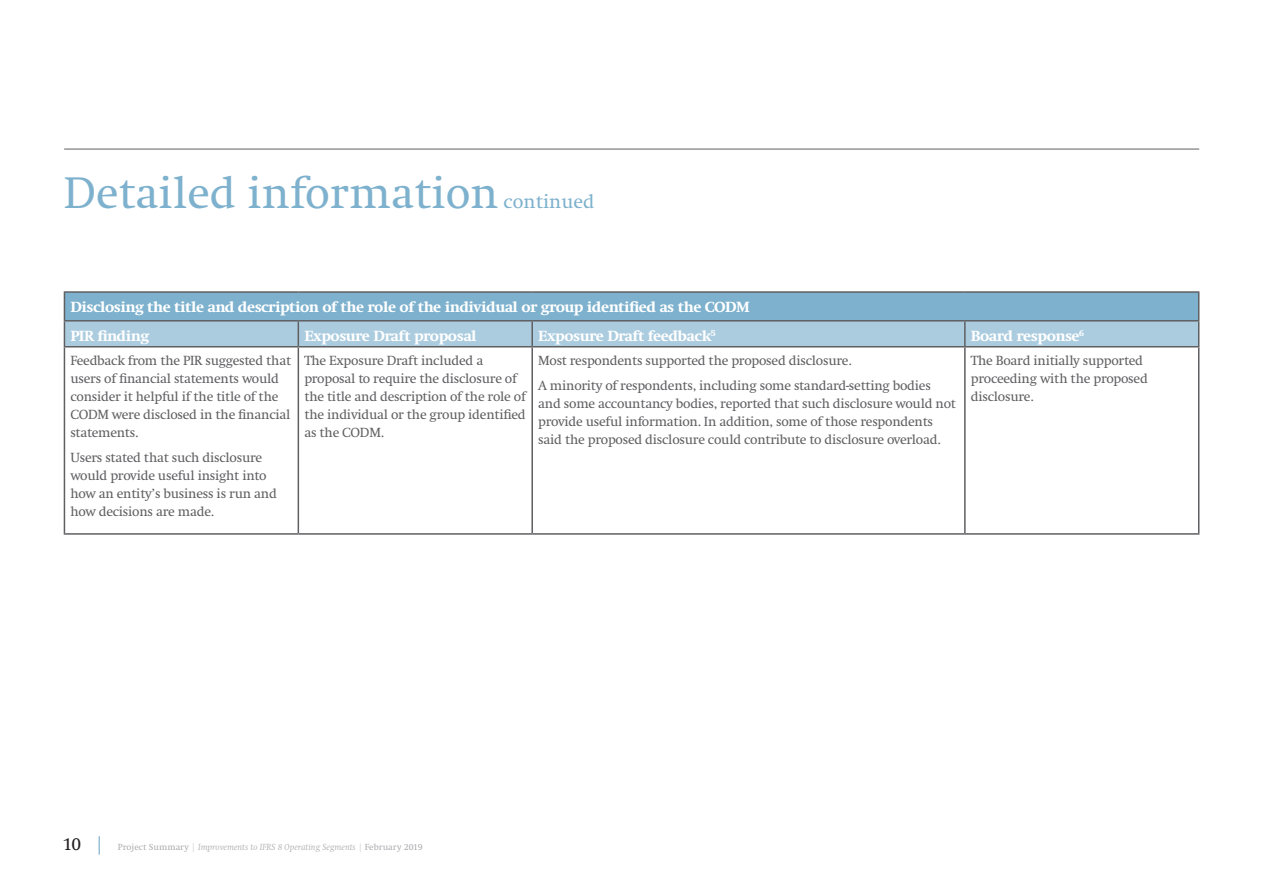
<style>
.page{position:relative;width:1263px;height:893px;background:#fff}
.page>*{position:absolute;margin:0;border:0;box-sizing:border-box;transform-origin:0 0}
.Level_1_heading{font:45px "Swift LT Pro";color:#7db1cd}
.Level_1_heading-2{font:19.5px "Swift LT Pro";color:#7db1cd}
.Detailed_info_table{font:800 15px "Swift LT Pro";color:#fff}
.Detailed_info_table-2{font:13.5px/18px "Swift LT Pro";letter-spacing:-.02em;color:#5f5f62}
.t1{font:italic 9px "Swift LT Pro";color:#abacb0}
.s1{font-style:normal;font-size:18px;color:#231f20}
.s2{font-style:normal;font-size:18px;color:#7db1cd}
.s3{font-style:normal}
.s4{font-style:normal;color:#d3d4d6}
</style>
<div class="page">
<hr style="left:64px;top:149px;width:1135px;height:1px;background:#5f5f62">
<hr style="left:64px;top:291px;width:234px;height:2px;background:#5f5f62">
<hr style="left:298px;top:291px;width:234px;height:2px;background:#5f5f62">
<hr style="left:532px;top:291px;width:433px;height:2px;background:#5f5f62">
<hr style="left:965px;top:291px;width:234px;height:2px;background:#5f5f62">
<svg style="left:64px;top:293px;width:1135px;height:53px;background:#90bad1"></svg>
<hr style="left:64px;top:346px;width:234px;height:1px;background:#5f5f62">
<hr style="left:64px;top:347px;width:1px;height:186px;background:#5f5f62">
<hr style="left:298px;top:346px;width:234px;height:1px;background:#5f5f62">
<hr style="left:298px;top:347px;width:1px;height:186px;background:#5f5f62">
<hr style="left:532px;top:346px;width:433px;height:1px;background:#5f5f62">
<hr style="left:531px;top:347px;width:2px;height:186px;background:#5f5f62">
<hr style="left:965px;top:346px;width:234px;height:1px;background:#5f5f62">
<hr style="left:964px;top:347px;width:2px;height:186px;background:#5f5f62">
<hr style="left:1198px;top:347px;width:1px;height:186px;background:#5f5f62">
<hr style="left:64px;top:533px;width:234px;height:2px;background:#5f5f62">
<hr style="left:298px;top:533px;width:234px;height:2px;background:#5f5f62">
<hr style="left:532px;top:533px;width:433px;height:2px;background:#5f5f62">
<hr style="left:965px;top:533px;width:234px;height:2px;background:#5f5f62">
<p class="Level_1_heading" style="left:64px;top:167px;width:436px">Detailed information</p>
<p class="Level_1_heading-2" style="left:504px;top:190px;width:93px">continued</p>
<p class="Detailed_info_table" style="left:70px;top:298px;width:680px">Disclosing the title and description of the role of the individual or group identified as the CODM</p>
<p class="Detailed_info_table" style="left:70px;top:327px;width:80px">PIR finding</p>
<p class="Detailed_info_table" style="left:304px;top:327px;width:173px">Exposure Draft proposal</p>
<p class="Detailed_info_table" style="left:538px;top:327px;width:179px">Exposure Draft feedback<sup>5</sup></p>
<p class="Detailed_info_table" style="left:971px;top:327px;width:115px">Board response<sup>6</sup></p>
<p class="Detailed_info_table-2" style="left:70px;top:352px;width:222px">Feedback from the PIR suggested that users of financial statements would consider it helpful if the title of the<br>CODM were disclosed in the financial statements.</p>
<p class="Detailed_info_table-2" style="left:70px;top:448px;width:208px">Users stated that such disclosure would provide useful insight into how an entity’s business is run and how decisions are made.</p>
<p class="Detailed_info_table-2" style="left:304px;top:352px;width:223px">The Exposure Draft included a proposal to require the disclosure of the title and description of the role of the individual or the group identified as the CODM.</p>
<p class="Detailed_info_table-2" style="left:538px;top:352px;width:315px">Most respondents supported the proposed disclosure.</p>
<p class="Detailed_info_table-2" style="left:971px;top:352px;width:179px">The Board initially supported proceeding with the proposed disclosure.</p>
<p class="Detailed_info_table-2" style="left:538px;top:376px;width:419px">A minority of respondents, including some standard-setting bodies and some accountancy bodies, reported that such disclosure would not provide useful information. In addition, some of those respondents said the proposed disclosure could contribute to disclosure overload.</p>
<p class="t1" style="left:63px;top:842px;width:361px"><span class="s1">10</span> <span class="s2">|</span> <span class="s3">Project Summary</span> <span class="s4">|</span> Improvements to IFRS 8 Operating Segments <span class="s4">|</span> <span class="s3">February 2019</span></p>
</div>
